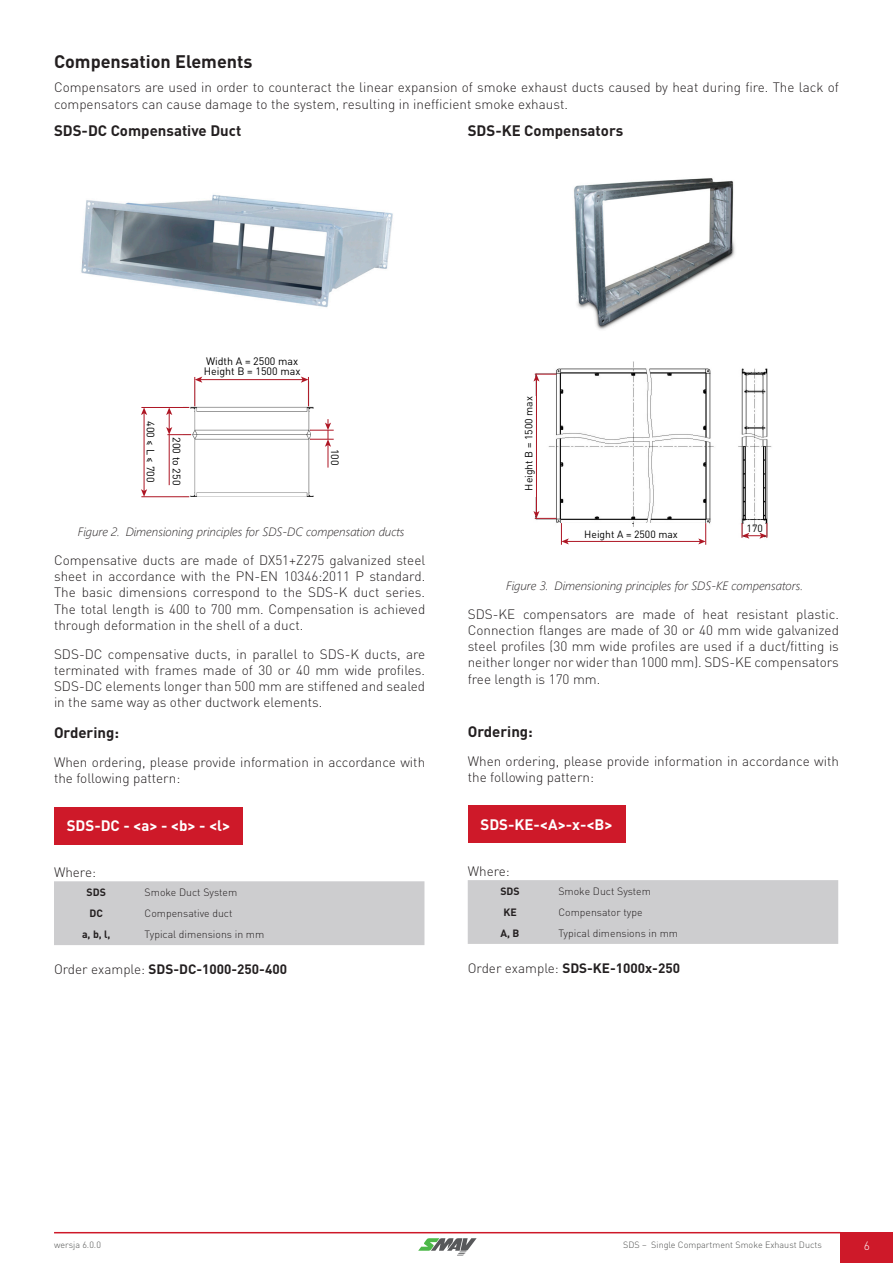
<style>
.page{position:relative;width:893px;height:1263px;background:#fff}
.page>*{position:absolute;margin:0;border:0;box-sizing:border-box;transform-origin:0 0}
.t1{font:700 18px "DIN Pro";color:#231f20}
.t2{font:700 15px "DIN Pro";color:#231f20}
.t3{font:700 15px "DIN Pro";color:#fff}
.t4{font:300 13.5px/16.2px "DIN Pro";color:#231f20}
.t5{font:700 13.5px "DIN Pro";color:#231f20}
.t6{font:italic 300 12px "Segoe UI";color:#231f20}
.t7{font:300 12px "DIN Pro";color:#fff}
.t8{font:10.65px/10.4px "DIN Pro";color:#000}
.t9{font:300 10.5px "DIN Pro";color:#231f20}
.t10{font:700 10.5px "DIN Pro";color:#231f20}
.t11{font:10.35px "DIN Pro";color:#000}
.t12{font:300 9px "DIN Pro";color:#515251}
.s1{font-weight:300}
</style>
<div class="page">
<div style="left:841px;top:1232px;width:52px;height:31px;background:#ce1929"></div>
<hr style="left:54px;top:1232px;width:787px;height:1px;background:#ce1929">
<svg style="left:418px;top:1238px;width:59px;height:17px"></svg>
<div style="left:54px;top:807px;width:189px;height:37px;background:#ce1929"></div>
<img style="left:81px;top:194px;width:312px;height:114px">
<img style="left:182px;top:381px;width:132px;height:116px">
<div style="left:311px;top:417px;width:32px;height:53px;background:#fff"></div>
<hr style="left:200px;top:379px;width:103px;height:1px;background:#ae1624">
<hr style="left:144px;top:413px;width:1px;height:78px;background:#ae1624">
<svg style="left:141px;top:489px;width:6px;height:7px"></svg>
<svg style="left:141px;top:408px;width:6px;height:7px"></svg>
<hr style="left:169px;top:435px;width:1px;height:50px;background:#ae1624">
<hr style="left:141px;top:407px;width:48px;height:1px;background:#ae1624">
<svg style="left:166px;top:376px;width:36px;height:59px"></svg>
<svg style="left:310px;top:419px;width:24px;height:49px"></svg>
<hr style="left:141px;top:496px;width:48px;height:1px;background:#ae1624">
<svg style="left:301px;top:376px;width:8px;height:30px"></svg>
<div style="left:54px;top:881px;width:370px;height:64px;background:#cdcdcf"></div>
<div style="left:468px;top:806px;width:157px;height:37px;background:#ce1929"></div>
<img style="left:574px;top:178px;width:161px;height:152px">
<img style="left:533px;top:362px;width:239px;height:176px">
<div style="left:558px;top:524px;width:74px;height:29px;background:#fff"></div>
<div style="left:635px;top:524px;width:74px;height:29px;background:#fff"></div>
<div style="left:599px;top:527px;width:75px;height:27px;background:#fff"></div>
<div style="left:521px;top:396px;width:20px;height:100px;background:#fff"></div>
<svg style="left:742px;top:523px;width:25px;height:16px"></svg>
<hr style="left:536px;top:379px;width:1px;height:134px;background:#ae1624">
<svg style="left:533px;top:374px;width:23px;height:7px"></svg>
<hr style="left:567px;top:541px;width:133px;height:1px;background:#ae1624">
<svg style="left:698px;top:523px;width:8px;height:22px"></svg>
<svg style="left:533px;top:511px;width:36px;height:34px"></svg>
<div style="left:468px;top:880px;width:370px;height:64px;background:#cdcdcf"></div>
<h1 class="t1" style="left:54px;top:49px;width:200px">Compensation Elements</h1>
<p class="t4" style="left:54px;top:79px;width:786px">Compensators are used in order to counteract the linear expansion of smoke exhaust ducts caused by heat during fire. The lack of compensators can cause damage to the system, resulting in inefficient smoke exhaust.</p>
<p class="t2" style="left:54px;top:120px;width:189px">SDS-DC Compensative Duct</p>
<p class="t2" style="left:468px;top:120px;width:157px">SDS-KE Compensators</p>
<p class="t8" style="left:156px;top:421px;width:63px;rotate:90deg">400 ≤ L ≤ 700</p>
<p class="t8" style="left:182px;top:437px;width:49px;rotate:90deg">200 to 250</p>
<p class="t8" style="left:204px;top:356px;width:98px">Width A = 2500 max<br>Height B = 1500 max</p>
<p class="t8" style="left:340px;top:448px;width:18px;rotate:90deg">100</p>
<p class="t6" style="left:78px;top:524px;width:328px">Figure 2. Dimensioning principles for SDS-DC compensation ducts</p>
<p class="t4" style="left:54px;top:551px;width:373px;text-align:justify">Compensative ducts are made of DX51+Z275 galvanized steel sheet in accordance with the PN-EN 10346:2011 P standard.<br>The basic dimensions correspond to the SDS-K duct series.<br>The total length is 400 to 700 mm. Compensation is achieved through deformation in the shell of a duct.</p>
<p class="t4" style="left:54px;top:645px;width:373px;text-align:justify">SDS-DC compensative ducts, in parallel to SDS-K ducts, are terminated with frames made of 30 or 40 mm wide profiles.<br>SDS-DC elements longer than 500 mm are stiffened and sealed in the same way as other ductwork elements.</p>
<p class="t2" style="left:54px;top:722px;width:67px">Ordering:</p>
<p class="t4" style="left:54px;top:754px;width:373px">When ordering, please provide information in accordance with the following pattern:</p>
<p class="t3" style="left:67px;top:815px;width:165px">SDS-DC - &lt;a&gt; - &lt;b&gt; - &lt;l&gt;</p>
<p class="t4" style="left:54px;top:863px;width:44px">Where:</p>
<p class="t10" style="left:87px;top:885px;width:21px">SDS</p>
<p class="t9" style="left:145px;top:885px;width:94px">Smoke Duct System</p>
<p class="t10" style="left:90px;top:906px;width:15px">DC</p>
<p class="t9" style="left:145px;top:906px;width:89px">Compensative duct</p>
<p class="t10" style="left:82px;top:927px;width:30px">a, b, l,</p>
<p class="t9" style="left:145px;top:927px;width:121px">Typical dimensions in mm</p>
<p class="t5" style="left:54px;top:960px;width:235px"><span class="s1">Order example:</span> SDS-DC-1000-250-400</p>
<p class="t11" style="left:522px;top:491px;width:96px;rotate:-90deg">Height B = 1500 max</p>
<p class="t11" style="left:584px;top:527px;width:95px">Height A = 2500 max</p>
<p class="t11" style="left:747px;top:521px;width:18px">170</p>
<p class="t6" style="left:506px;top:577px;width:299px">Figure 3. Dimensioning principles for SDS-KE compensators.</p>
<p class="t4" style="left:468px;top:605px;width:373px;text-align:justify">SDS-KE compensators are made of heat resistant plastic.<br>Connection flanges are made of 30 or 40 mm wide galvanized steel profiles (30 mm wide profiles are used if a duct/fitting is neither longer nor wider than 1000 mm). SDS-KE compensators free length is 170 mm.</p>
<p class="t2" style="left:468px;top:721px;width:67px">Ordering:</p>
<p class="t4" style="left:468px;top:752px;width:373px">When ordering, please provide information in accordance with the following pattern:</p>
<p class="t3" style="left:480px;top:814px;width:134px">SDS-KE-&lt;A&gt;-x-&lt;B&gt;</p>
<p class="t4" style="left:468px;top:862px;width:44px">Where:</p>
<p class="t10" style="left:500px;top:884px;width:21px">SDS</p>
<p class="t9" style="left:558px;top:884px;width:94px">Smoke Duct System</p>
<p class="t10" style="left:503px;top:905px;width:15px">KE</p>
<p class="t9" style="left:558px;top:905px;width:86px">Compensator type</p>
<p class="t10" style="left:501px;top:926px;width:20px">A, B</p>
<p class="t9" style="left:558px;top:926px;width:121px">Typical dimensions in mm</p>
<p class="t5" style="left:468px;top:959px;width:214px"><span class="s1">Order example:</span> SDS-KE-1000x-250</p>
<p class="t12" style="left:54px;top:1239px;width:48px">wersja 6.0.0</p>
<p class="t12" style="left:623px;top:1239px;width:200px">SDS – Single Compartment Smoke Exhaust Ducts</p>
<p class="t7" style="left:864px;top:1237px;width:8px">6</p>
</div>
